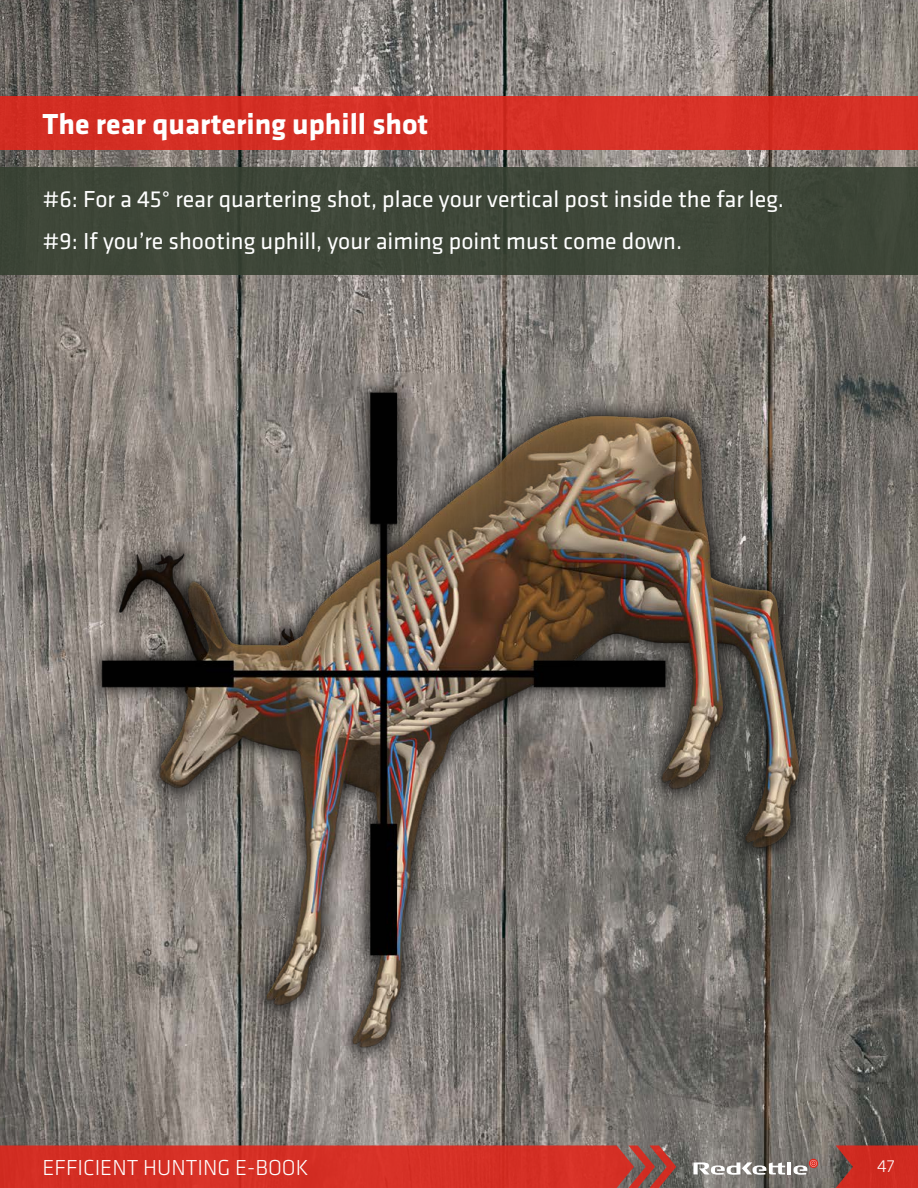
<style>
.page{position:relative;width:918px;height:1188px;background:#fff}
.page>*{position:absolute;margin:0;border:0;box-sizing:border-box;transform-origin:0 0}
.t1{font:700 30px "Klavika Basic";color:#fff}
.t2{font:24px/42.5px "Klavika Basic";color:#fff}
.t3{font:300 22.5px "Klavika Basic";color:#fff}
.t4{font:300 18px "Klavika Basic";color:#fff}
</style>
<div class="page">
<img style="left:0;top:0;width:918px;height:1145px">
<svg style="left:0;top:1145px;width:918px;height:43px;background:#c03f36"></svg>
<div style="left:0;top:96px;width:918px;height:54px;background:#d53025"></div>
<img style="left:63px;top:336px;width:792px;height:747px">
<div style="left:0;top:167px;width:918px;height:107px;background:#3e4638"></div>
<p class="t1" style="left:43px;top:103px;width:387px">The rear quartering uphill shot</p>
<p class="t2" style="left:43px;top:177px;width:743px">#6: For a 45° rear quartering shot, place your vertical post inside the far leg. #9: If you’re shooting uphill, your aiming point must come down.</p>
<p class="t3" style="left:43px;top:1154px;width:268px">EFFICIENT HUNTING E-BOOK</p>
<p class="t4" style="left:877px;top:1155px;width:19px">47</p>
</div>
